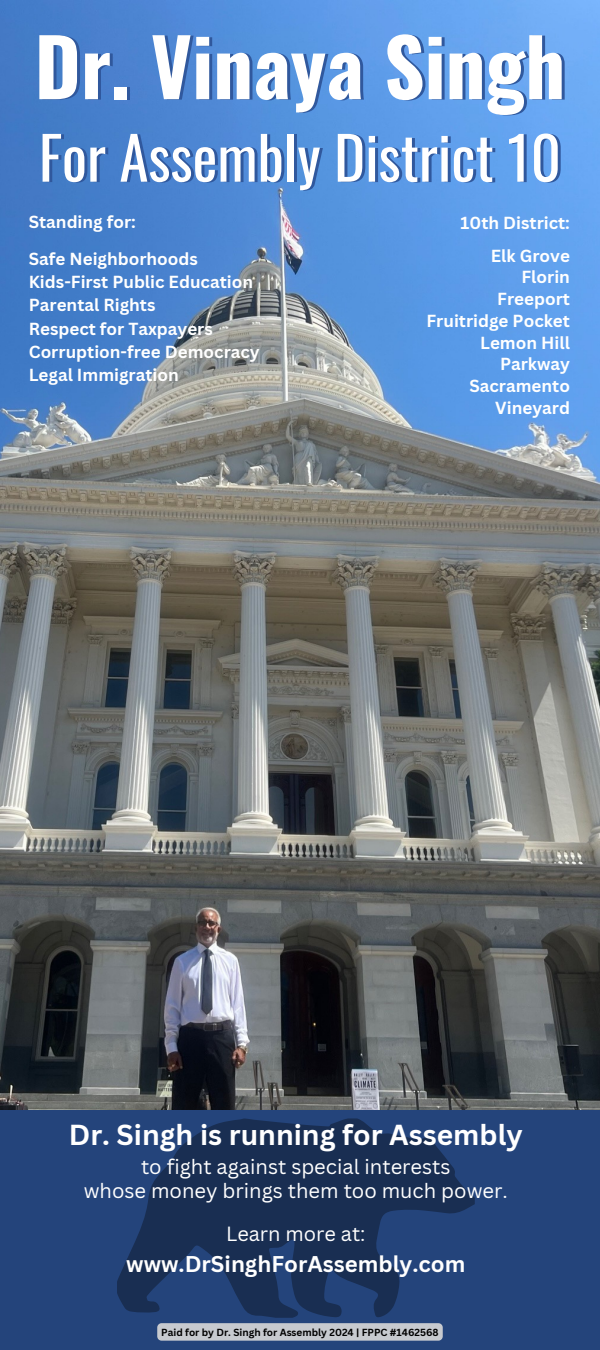
<style>
.page{position:relative;width:600px;height:1350px;background:#fff}
.page>*{position:absolute;margin:0;border:0;box-sizing:border-box;transform-origin:0 0}
.t1{font:700 79px "Oswald";color:#fff}
.t2{font:59px "Oswald";color:#fff}
.t3{font:700 28.2px "Canva Sans";color:#fff}
.t4{font:700 22.2px "Canva Sans";color:#fff}
.t5{font:20.2px "Canva Sans";color:#fff}
.t6{font:20px "Canva Sans";color:#fff}
.t7{font:700 17px "Canva Sans";color:#fff}
.t8{font:700 10px "Canva Sans";color:#000}
</style>
<div class="page">
<img style="left:0;top:0;width:600px;height:1111px">
<div style="left:0;top:1111px;width:600px;height:239px;background:#24447b"></div>
<svg style="left:117px;top:1118px;width:358px;height:200px;fill:#192e52"></svg>
<svg style="left:157px;top:1323px;width:286px;height:18px"></svg>
<p class="t1" style="left:35px;top:5px;width:532px">Dr. Vinaya Singh</p>
<p class="t2" style="left:39px;top:111px;width:524px">For Assembly District 10</p>
<p class="t7" style="left:461px;top:210px;width:111px">10th District:</p>
<p class="t7" style="left:491px;top:243px;width:81px">Elk Grove</p>
<p class="t7" style="left:521px;top:265px;width:50px">Florin</p>
<p class="t7" style="left:497px;top:287px;width:74px">Freeport</p>
<p class="t7" style="left:426px;top:309px;width:145px">Fruitridge Pocket</p>
<p class="t7" style="left:480px;top:330px;width:91px">Lemon Hill</p>
<p class="t7" style="left:500px;top:352px;width:71px">Parkway</p>
<p class="t7" style="left:469px;top:374px;width:102px">Sacramento</p>
<p class="t7" style="left:495px;top:396px;width:76px">Vineyard</p>
<p class="t7" style="left:29px;top:210px;width:109px">Standing for:</p>
<p class="t7" style="left:29px;top:247px;width:171px">Safe Neighborhoods</p>
<p class="t7" style="left:29px;top:270px;width:226px">Kids-First Public Education</p>
<p class="t7" style="left:29px;top:293px;width:128px">Parental Rights</p>
<p class="t7" style="left:29px;top:317px;width:186px">Respect for Taxpayers</p>
<p class="t7" style="left:29px;top:340px;width:232px">Corruption-free Democracy</p>
<p class="t7" style="left:29px;top:363px;width:152px">Legal Immigration</p>
<p class="t3" style="left:69px;top:1115px;width:455px">Dr. Singh is running for Assembly</p>
<p class="t5" style="left:141px;top:1152px;width:311px">to fight against special interests</p>
<p class="t5" style="left:84px;top:1176px;width:425px">whose money brings them too much power.</p>
<p class="t6" style="left:226px;top:1220px;width:141px">Learn more at:</p>
<p class="t4" style="left:126px;top:1249px;width:341px">www.DrSinghForAssembly.com</p>
<p class="t8" style="left:161px;top:1325px;width:279px">Paid for by Dr. Singh for Assembly 2024 | FPPC #1462568</p>
</div>
